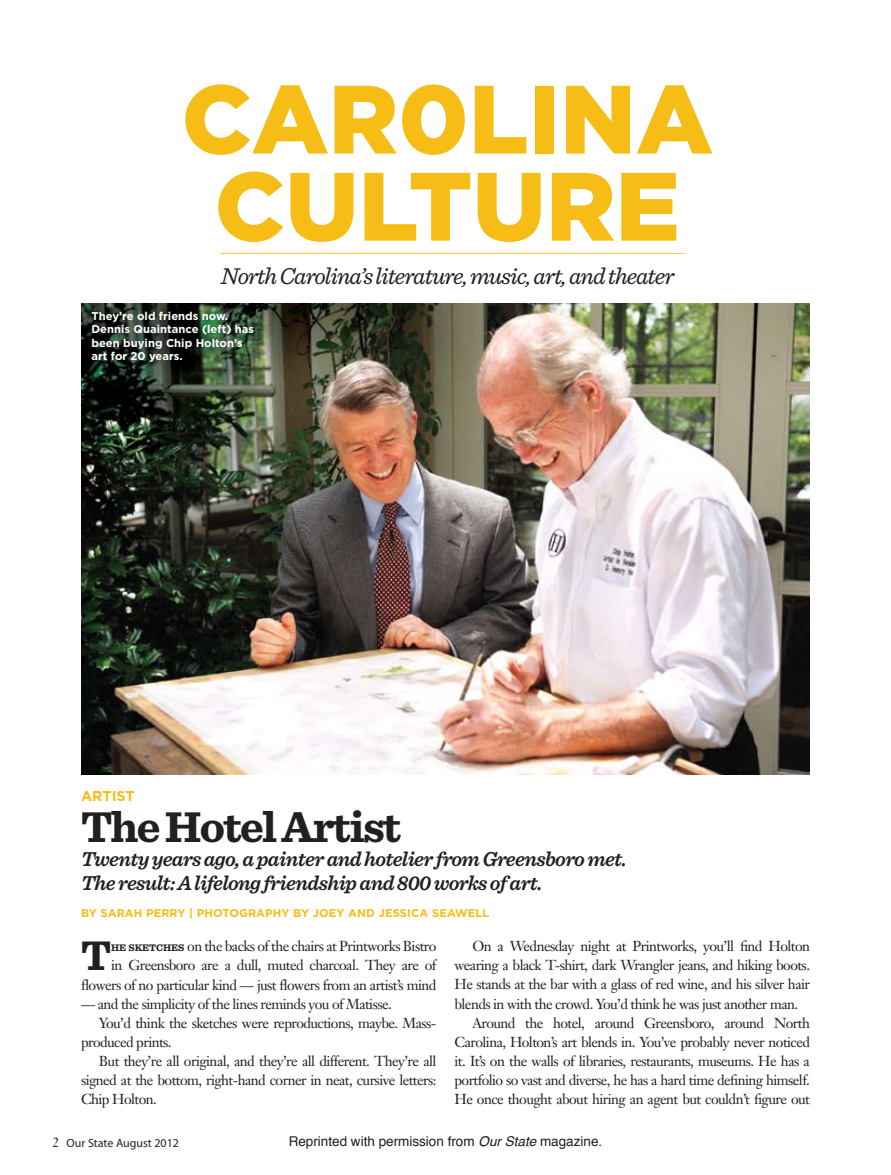
<style>
.page{position:relative;width:891px;height:1175px;background:#fff}
.page>*{position:absolute;margin:0;border:0;box-sizing:border-box;transform-origin:0 0}
.t1{font:900 96.75px/87px "Gotham";color:#f6bd17;text-align:center}
.t2{font:700 45px "Sentinel";letter-spacing:-.04em;color:#231f20}
.t3{font:700 43.2px "Sentinel";color:#231f20}
.t4{font:italic 24px "Sentinel";letter-spacing:-.04em;color:#231f20}
.t5{font:italic 600 21px/24px "Sentinel";letter-spacing:-.03em;color:#231f20}
.t6{font:14.25px/19px "Janson Text";letter-spacing:-.04em;color:#231f20;text-align:right}
.t7{font:700 14.25px "Gotham";color:#f6bd17}
.t8{font:13.5px "Helvetica";color:#231f20}
.t9{font:12px "Myriad Pro";color:#231f20}
.t10{font:700 11.25px/13.5px "Gotham";color:#fff}
.t11{font:700 11.25px "Gotham";letter-spacing:.01em;color:#f6bd17}
.s1{font-family:"Sentinel";font-weight:700;font-size:10.05px}
.s2{font-family:"Janson Text";font-size:13.5px}
.s3{font-style:italic}
</style>
<div class="page">
<img style="left:81px;top:304px;width:729px;height:470px">
<svg style="left:221px;top:253px;width:464px;height:1px"></svg>
<h1 class="t1" style="left:182px;top:75px;width:533px">CAR0LINA<br>CULTURE</h1>
<h3 class="t4" style="left:221px;top:258px;width:455px">North Carolina’s literature, music, art, and theater</h3>
<p class="t10" style="left:92px;top:309px;width:164px">They’re old friends now.<br>Dennis Quaintance (left) has been buying Chip Holton’s art for 20 years.</p>
<p class="t7" style="left:81px;top:786px;width:55px">ARTIST</p>
<h2 class="t2" style="left:81px;top:791px;width:322px">The Hotel Artist</h2>
<h3 class="t5" style="left:81px;top:846px;width:547px">Twenty years ago, a painter and hotelier from Greensboro met.<br>The result: A lifelong friendship and 800 works of art.</h3>
<p class="t11" style="left:81px;top:905px;width:37px">By Sara</p>
<p class="t11" style="left:134px;top:905px;width:123px">h Perry | photograp</p>
<p class="t11" style="left:273px;top:905px;width:56px">hy by JOEY</p>
<p class="t11" style="left:348px;top:905px;width:143px">AND JESSICA SEAWELL</p>
<p class="t6" style="left:81px;top:936px;width:357px"><span class="s1">HE SKETCHES</span> on the backs of the chairs at Printworks Bistro<br>in Greensboro are a dull, muted charcoal. They are of flowers of no particular kind — just flowers from an artist’s mind</p>
<p class="t6" style="left:81px;top:994px;width:312px">— and the simplicity of the lines reminds you of Matisse.</p>
<p class="t6" style="left:99px;top:1013px;width:339px">You’d think the sketches were reproductions, maybe. Mass-</p>
<p class="t6" style="left:81px;top:1032px;width:92px">produced prints.</p>
<p class="t6" style="left:99px;top:1051px;width:339px">But they’re all original, and they’re all different. They’re all</p>
<p class="t6" style="left:81px;top:1070px;width:357px">signed at the bottom, right-hand corner in neat, cursive letters:</p>
<p class="t6" style="left:81px;top:1089px;width:77px">Chip Holton.</p>
<h3 class="t3" style="left:81px;top:922px;width:32px">T</h3>
<p class="t6" style="left:473px;top:936px;width:339px">On a Wednesday night at Printworks, you’ll find Holton</p>
<p class="t6" style="left:455px;top:955px;width:357px">wearing a black T-shirt, dark Wrangler jeans, and hiking boots.</p>
<p class="t6" style="left:455px;top:974px;width:357px">He stands at the bar with a glass of red wine, and his silver hair</p>
<p class="t6" style="left:455px;top:994px;width:345px">blends in with the crowd. You’d think he was just another man.</p>
<p class="t6" style="left:473px;top:1013px;width:339px">Around the hotel, around Greensboro, around North</p>
<p class="t6" style="left:455px;top:1032px;width:357px">Carolina, Holton’s art blends in. You’ve probably never noticed</p>
<p class="t6" style="left:455px;top:1051px;width:357px">it. It’s on the walls of libraries, restaurants, museums. He has a</p>
<p class="t6" style="left:455px;top:1070px;width:357px">portfolio so vast and diverse, he has a hard time defining himself.</p>
<p class="t6" style="left:455px;top:1089px;width:357px">He once thought about hiring an agent but couldn’t figure out</p>
<p class="t9" style="left:53px;top:1135px;width:128px"><span class="s2">2</span> Our State August 2012</p>
<p class="t8" style="left:289px;top:1130px;width:315px">Reprinted with permission from <span class="s3">Our State</span> magazine.</p>
</div>
